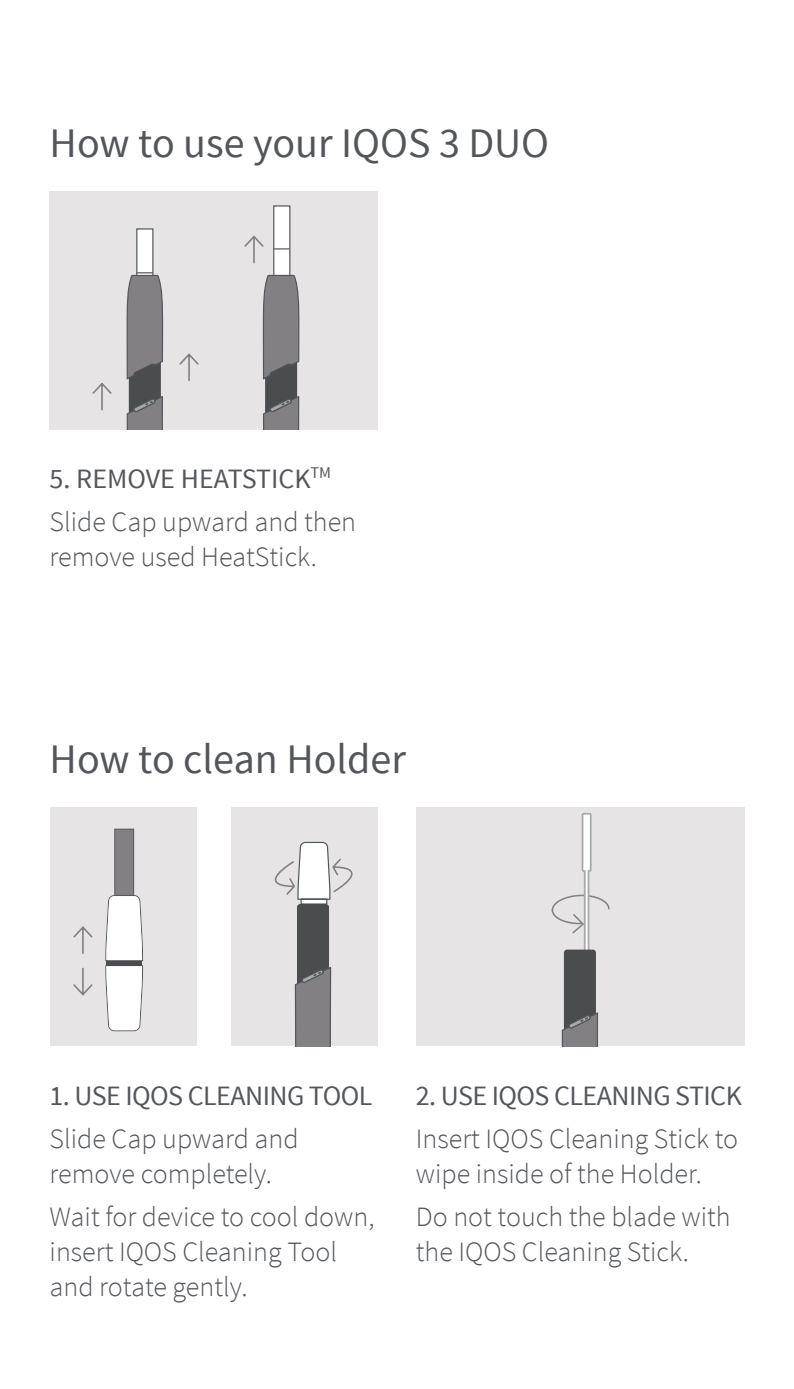
<style>
.page{position:relative;width:794px;height:1389px;background:#fff}
.page>*{position:absolute;margin:0;border:0;box-sizing:border-box;transform-origin:0 0}
.t1{font:42px "Source Sans Pro";color:#53565a}
.Image_body_copy{font:300 28px/35px "Source Sans Pro";color:#53565a}
.Image_Heading{font:28px "Source Sans Pro";letter-spacing:-.02em;color:#53565a}
.Image_Heading-2{font:28px "Source Sans Pro";color:#53565a}
</style>
<div class="page">
<div style="left:50px;top:807px;width:147px;height:239px;background:#e6e4e5"></div>
<svg style="left:105px;top:828px;width:38px;height:203px"></svg>
<hr style="left:106px;top:961px;width:36px;height:4px;background:#4b4c4d">
<svg style="left:73px;top:967px;width:20px;height:29px"></svg>
<svg style="left:73px;top:926px;width:20px;height:28px"></svg>
<div style="left:231px;top:807px;width:147px;height:239px;background:#e6e4e5"></div>
<svg style="left:274px;top:841px;width:79px;height:205px"></svg>
<div style="left:416px;top:807px;width:328px;height:239px;background:#e6e4e5"></div>
<svg style="left:551px;top:813px;width:59px;height:233px"></svg>
<div style="left:50px;top:191px;width:328px;height:239px;background:#e6e4e5"></div>
<div style="left:274px;top:206px;width:16px;height:102px;background:#fff"></div>
<div style="left:273px;top:205px;width:17px;height:103px;border:1px solid #53565a"></div>
<svg style="left:273px;top:248px;width:16px;height:2px"></svg>
<div style="left:137px;top:229px;width:16px;height:102px;background:#fff"></div>
<div style="left:136px;top:228px;width:17px;height:103px;border:1px solid #53565a"></div>
<svg style="left:126px;top:272px;width:38px;height:158px;background:#7e7d7f"></svg>
<svg style="left:262px;top:273px;width:38px;height:157px;background:#7e7d7f"></svg>
<svg style="left:179px;top:353px;width:20px;height:29px"></svg>
<svg style="left:92px;top:383px;width:20px;height:28px"></svg>
<svg style="left:244px;top:235px;width:20px;height:29px"></svg>
<p class="t1" style="left:50px;top:117px;width:501px">How to use your IQOS 3 DUO</p>
<p class="Image_Heading-2" style="left:50px;top:461px;width:283px">5. REMOVE HEATSTICK<sup>TM</sup></p>
<p class="Image_body_copy" style="left:50px;top:504px;width:308px">Slide Cap upward and then remove used HeatStick.</p>
<p class="t1" style="left:50px;top:733px;width:358px">How to clean Holder</p>
<p class="Image_Heading" style="left:50px;top:1078px;width:324px">1. USE IQOS CLEANING TOOL</p>
<p class="Image_body_copy" style="left:50px;top:1122px;width:250px">Slide Cap upward and remove completely.</p>
<p class="Image_body_copy" style="left:50px;top:1200px;width:326px">Wait for device to cool down, insert IQOS Cleaning Tool and rotate gently.</p>
<p class="Image_Heading" style="left:416px;top:1078px;width:327px">2. USE IQOS CLEANING STICK</p>
<p class="Image_body_copy" style="left:416px;top:1122px;width:324px">Insert IQOS Cleaning Stick to wipe inside of the Holder.</p>
<p class="Image_body_copy" style="left:416px;top:1200px;width:316px">Do not touch the blade with the IQOS Cleaning Stick.</p>
</div>
